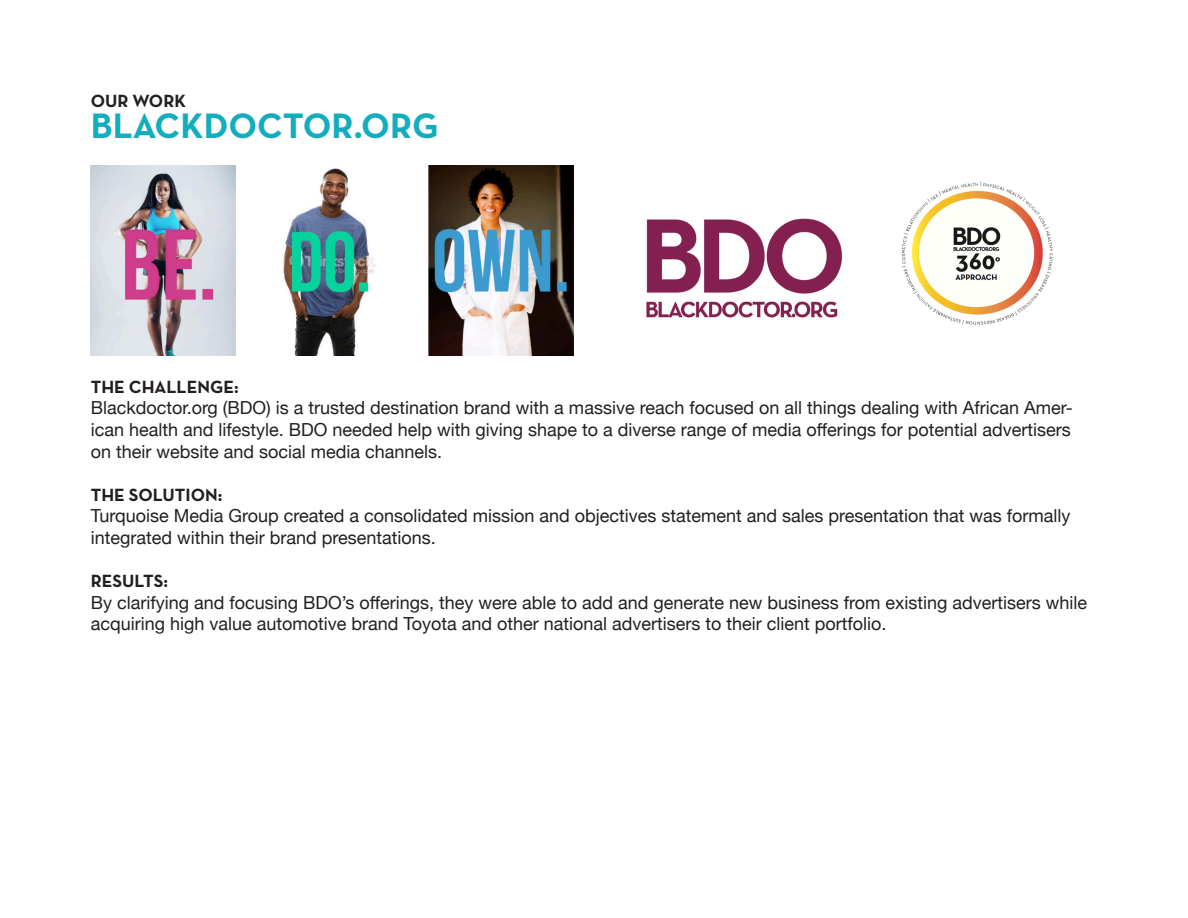
<style>
.page{position:relative;width:1188px;height:918px;background:#fff}
.page>*{position:absolute;margin:0;border:0;box-sizing:border-box;transform-origin:0 0}
.t1{font:700 36px "Neutra Text";color:#14adbe}
.t2{font:18px/21.6px "Helvetica Neue";color:#231f20}
.t3{font:700 18px "Neutra Text";color:#231f20}
</style>
<div class="page">
<img style="left:91px;top:166px;width:483px;height:189px">
<img style="left:901px;top:181px;width:152px;height:144px">
<img style="left:646px;top:218px;width:197px;height:100px">
<p class="t3" style="left:91px;top:89px;width:97px">OUR WORK</p>
<p class="t1" style="left:91px;top:103px;width:350px">BLACKDOCTOR.ORG</p>
<p class="t3" style="left:91px;top:375px;width:149px">THE CHALLENGE:</p>
<p class="t2" style="left:91px;top:398px;width:983px;text-align:justify">Blackdoctor.org (BDO) is a trusted destination brand with a massive reach focused on all things dealing with African Amer&shy;ican health and lifestyle. BDO needed help with giving shape to a diverse range of media offerings for potential advertisers on their website and social media channels.</p>
<p class="t3" style="left:91px;top:483px;width:133px">THE SOLUTION:</p>
<p class="t2" style="left:91px;top:506px;width:981px">Turquoise Media Group created a consolidated mission and objectives statement and sales presentation that was formally integrated within their brand presentations.</p>
<p class="t3" style="left:91px;top:570px;width:79px">RESULTS:</p>
<p class="t2" style="left:91px;top:593px;width:998px">By clarifying and focusing BDO’s offerings, they were able to add and generate new business from existing advertisers while acquiring high value automotive brand Toyota and other national advertisers to their client portfolio.</p>
</div>
